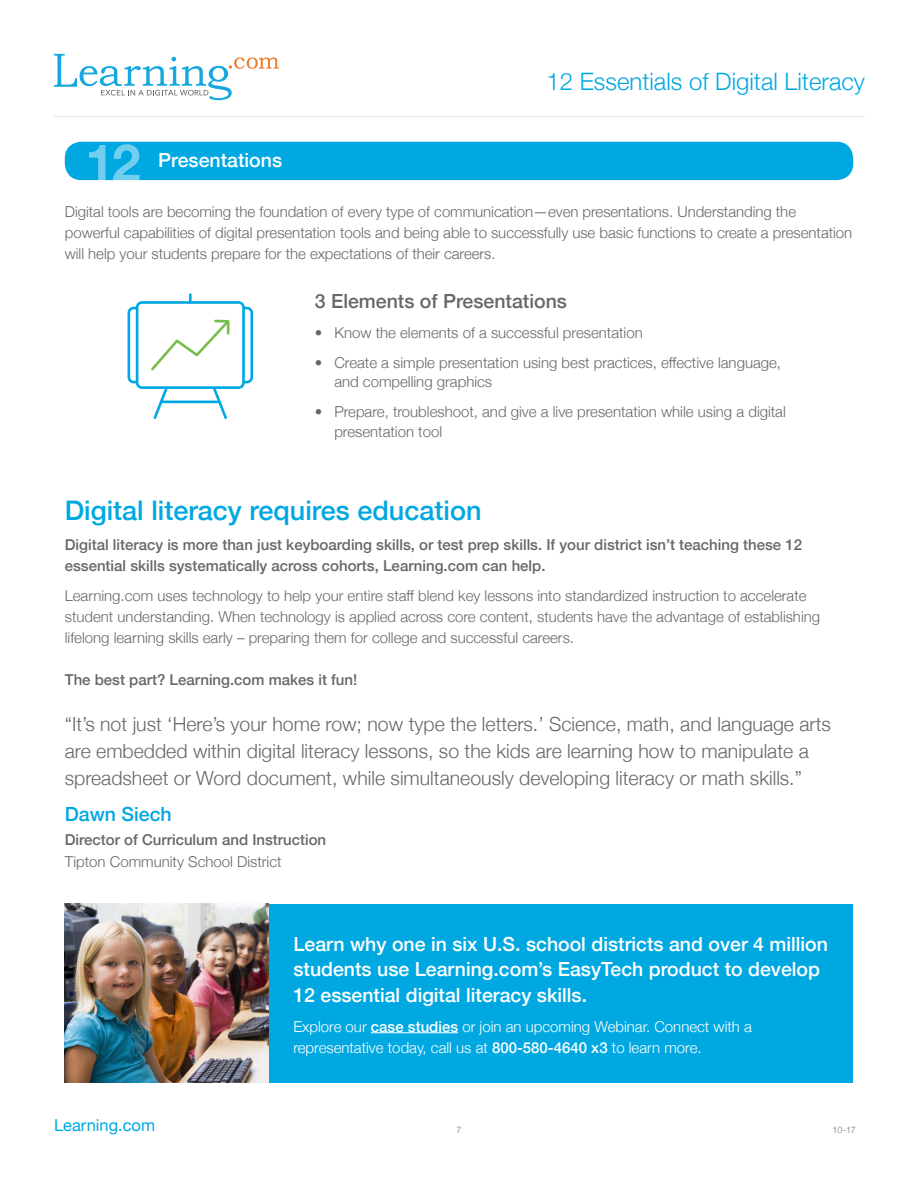
<style>
.page{position:relative;width:918px;height:1188px;background:#fff}
.page>*{position:absolute;margin:0;border:0;box-sizing:border-box;transform-origin:0 0}
.t1{font:500 27px "Helvetica Neue";color:#00a8e2}
.t2{font:300 24px "Helvetica Neue";color:#00a8e2}
.t3{font:300 19.5px/27px "Helvetica Neue";color:#666767}
.t4{font:500 19.5px/25.5px "Helvetica Neue";color:#fff}
.t5{font:500 19.5px "Helvetica Neue";color:#666767}
.t6{font:500 19.5px "Helvetica Neue";color:#00a8e2}
.t7{font:16.5px "Helvetica Neue";color:#00a8e2}
.t8{font:300 15px/21px "Helvetica Neue";color:#666767}
.t9{font:500 15px/21px "Helvetica Neue";color:#666767}
.t10{font:300 15px/21px "Helvetica Neue";color:#fff}
.t11{font:300 9px "Helvetica Neue";color:#777675}
.s1{font-weight:500}
</style>
<div class="page">
<hr style="left:54px;top:116px;width:811px;height:1px;background:#e5e5e4">
<svg style="left:54px;top:54px;width:225px;height:46px"></svg>
<div style="left:65px;top:142px;width:788px;height:38px;background:#00a8e2;border-radius:16px"></div>
<svg style="left:89px;top:144px;width:51px;height:37px"></svg>
<div style="left:268px;top:904px;width:585px;height:179px;background:#00a8e2"></div>
<img style="left:65px;top:904px;width:203px;height:179px">
<hr style="left:371px;top:1032px;width:87px;height:1px;background:#fff">
<svg style="left:128px;top:293px;width:125px;height:126px"></svg>
<h3 class="t4" style="left:158px;top:146px;width:125px">Presentations</h3>
<h2 class="t2" style="left:546px;top:62px;width:320px">12 Essentials of Digital Literacy</h2>
<p class="t8" style="left:65px;top:200px;width:789px">Digital tools are becoming the foundation of every type of communication—even presentations. Understanding the powerful capabilities of digital presentation tools and being able to successfully use basic functions to create a presentation will help your students prepare for the expectations of their careers.</p>
<h3 class="t5" style="left:315px;top:285px;width:254px">3 Elements of Presentations</h3>
<p class="t8" style="left:315px;top:321px;width:329px">• Know the elements of a successful presentation</p>
<p class="t8" style="left:334px;top:351px;width:448px;line-height:19.5px;text-indent:-20px">• Create a simple presentation using best practices, effective language, and compelling graphics</p>
<p class="t8" style="left:334px;top:401px;width:453px;line-height:19.5px;text-indent:-20px">• Prepare, troubleshoot, and give a live presentation while using a digital presentation tool</p>
<h1 class="t1" style="left:65px;top:488px;width:418px">Digital literacy requires education</h1>
<p class="t9" style="left:65px;top:533px;width:739px">Digital literacy is more than just keyboarding skills, or test prep skills. If your district isn’t teaching these 12 essential skills systematically across cohorts, Learning.com can help.</p>
<p class="t8" style="left:65px;top:584px;width:757px">Learning.com uses technology to help your entire staff blend key lessons into standardized instruction to accelerate student understanding. When technology is applied across core content, students have the advantage of establishing lifelong learning skills early – preparing them for college and successful careers.</p>
<p class="t9" style="left:65px;top:668px;width:294px">The best part? Learning.com makes it fun!</p>
<p class="t3" style="left:65px;top:709px;width:768px">“It’s not just ‘Here’s your home row; now type the letters.’ Science, math, and language arts are embedded within digital literacy lessons, so the kids are learning how to manipulate a spreadsheet or Word document, while simultaneously developing literacy or math skills.”</p>
<h3 class="t6" style="left:65px;top:798px;width:108px">Dawn Siech</h3>
<p class="t9" style="left:65px;top:828px;width:263px">Director of Curriculum and Instruction</p>
<p class="t8" style="left:65px;top:850px;width:218px">Tipton Community School District</p>
<h3 class="t4" style="left:293px;top:929px;width:536px">Learn why one in six U.S. school districts and over 4 million students use Learning.com’s EasyTech product to develop<br>12 essential digital literacy skills.</h3>
<p class="t10" style="left:293px;top:1015px;width:460px">Explore our <span class="s1">case studies</span> or join an upcoming Webinar. Connect with a representative today, call us at <span class="s1">800-580-4640 x3</span> to learn more.</p>
<p class="t7" style="left:54px;top:1113px;width:103px">Learning.com</p>
<p class="t11" style="left:456px;top:1122px;width:7px">7</p>
<p class="t11" style="left:832px;top:1122px;width:25px">10-17</p>
</div>
